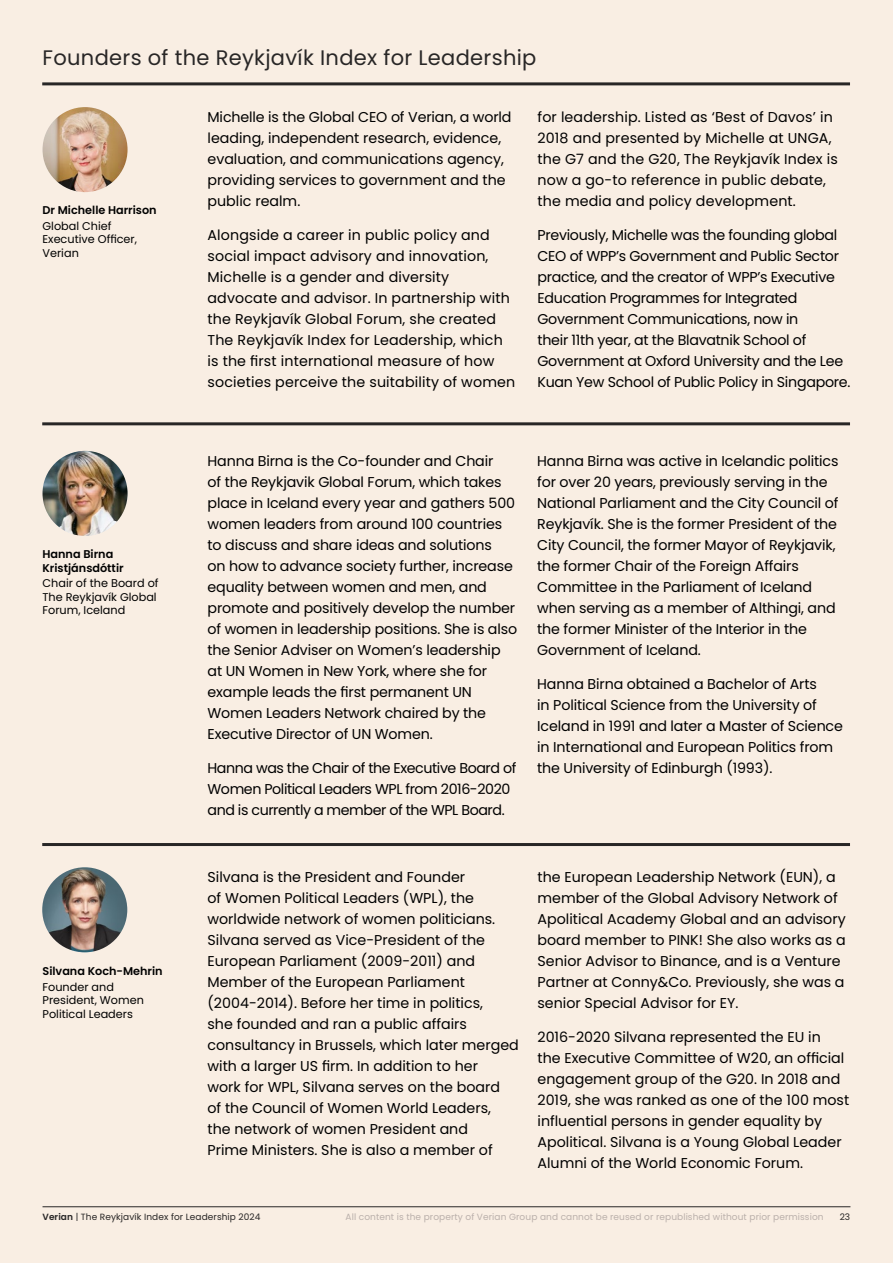
<style>
.page{position:relative;width:893px;height:1263px;background:#f9eee3}
.page>*{position:absolute;margin:0;border:0;box-sizing:border-box;transform-origin:0 0}
.t1{font:21px "Poppins";letter-spacing:.015em;color:#282626}
.t2{font:14.25px/21px "Poppins";color:#000}
.t3{font:14.25px/21px "Poppins";letter-spacing:-.02em;color:#000}
.t4{font:14.25px/21px "Poppins";letter-spacing:-.03em;color:#000}
.t5{font:11.25px/13.5px "Poppins";color:#000}
.t6{font:600 11.25px/13.5px "Poppins";color:#000}
.t7{font:9px "Poppins";letter-spacing:.01em;color:#bab0ab}
.t8{font:9px "Poppins";letter-spacing:.01em;color:#282626}
.s1{font-weight:600}
</style>
<div class="page">
<hr style="left:43px;top:1206px;width:807px;height:1px;background:#282626">
<hr style="left:42px;top:82px;width:808px;height:3px;background:#282626">
<hr style="left:42px;top:422px;width:808px;height:3px;background:#282626">
<hr style="left:42px;top:843px;width:808px;height:3px;background:#282626">
<img style="left:43px;top:107px;width:85px;height:85px">
<img style="left:42px;top:867px;width:85px;height:85px;border-radius:43px">
<img style="left:43px;top:451px;width:85px;height:85px;border-radius:43px">
<h1 class="t1" style="left:43px;top:45px;width:495px">Founders of the Reykjavík Index for Leadership</h1>
<p class="t6" style="left:43px;top:204px;width:116px">Dr Michelle Harrison</p>
<p class="t5" style="left:43px;top:219px;width:96px">Global Chief<br>Executive Officer,<br>Verian</p>
<p class="t6" style="left:43px;top:548px;width:83px">Hanna Birna<br>Kristjánsdóttir</p>
<p class="t5" style="left:43px;top:577px;width:118px">Chair of the Board of<br>The Reykjavík Global<br>Forum, Iceland</p>
<p class="t6" style="left:43px;top:964px;width:122px">Silvana Koch-Mehrin</p>
<p class="t5" style="left:43px;top:980px;width:103px">Founder and<br>President, Women<br>Political Leaders</p>
<p class="t2" style="left:207px;top:107px;width:306px">Michelle is the Global CEO of Verian, a world leading, independent research, evidence, evaluation, and communications agency, providing services to government and the public realm.</p>
<p class="t2" style="left:207px;top:224px;width:309px">Alongside a career in public policy and social impact advisory and innovation, Michelle is a gender and diversity advocate and advisor. In partnership with the Reykjavík Global Forum, she created The Reykjavík Index for Leadership, which is the first international measure of how societies perceive the suitability of women</p>
<p class="t2" style="left:537px;top:107px;width:302px">for leadership. Listed as ‘Best of Davos’ in 2018 and presented by Michelle at UNGA, the G7 and the G20, The Reykjavík Index is now a go-to reference in public debate, the media and policy development.</p>
<p class="t3" style="left:537px;top:224px;width:314px">Previously, Michelle was the founding global CEO of WPP’s Government and Public Sector practice, and the creator of WPP’s Executive Education Programmes for Integrated Government Communications, now in<br>their 11th year, at the Blavatnik School of Government at Oxford University and the Lee Kuan Yew School of Public Policy in Singapore.</p>
<p class="t2" style="left:207px;top:450px;width:311px">Hanna Birna is the Co-founder and Chair<br>of the Reykjavik Global Forum, which takes place in Iceland every year and gathers 500 women leaders from around 100 countries to discuss and share ideas and solutions<br>on how to advance society further, increase equality between women and men, and promote and positively develop the number of women in leadership positions. She is also the Senior Adviser on Women’s leadership at UN Women in New York, where she for example leads the first permanent UN Women Leaders Network chaired by the Executive Director of UN Women.</p>
<p class="t4" style="left:207px;top:757px;width:310px">Hanna was the Chair of the Executive Board of<br>Women Political Leaders WPL from 2016-2020 and is currently a member of the WPL Board.</p>
<p class="t2" style="left:537px;top:450px;width:303px">Hanna Birna was active in Icelandic politics for over 20 years, previously serving in the National Parliament and the City Council of Reykjavík. She is the former President of the City Council, the former Mayor of Reykjavik, the former Chair of the Foreign Affairs Committee in the Parliament of Iceland when serving as a member of Althingi, and the former Minister of the Interior in the Government of Iceland.</p>
<p class="t2" style="left:537px;top:673px;width:307px">Hanna Birna obtained a Bachelor of Arts<br>in Political Science from the University of Iceland in 1991 and later a Master of Science in International and European Politics from the University of Edinburgh (1993).</p>
<p class="t2" style="left:207px;top:867px;width:313px">Silvana is the President and Founder<br>of Women Political Leaders (WPL), the worldwide network of women politicians.<br>Silvana served as Vice-President of the European Parliament (2009-2011) and Member of the European Parliament (2004-2014). Before her time in politics,<br>she founded and ran a public affairs consultancy in Brussels, which later merged with a larger US firm. In addition to her<br>work for WPL, Silvana serves on the board<br>of the Council of Women World Leaders,<br>the network of women President and<br>Prime Ministers. She is also a member of</p>
<p class="t2" style="left:537px;top:867px;width:310px">the European Leadership Network (EUN), a member of the Global Advisory Network of Apolitical Academy Global and an advisory board member to PINK! She also works as a Senior Advisor to Binance, and is a Venture Partner at Conny&amp;Co. Previously, she was a senior Special Advisor for EY.</p>
<p class="t2" style="left:537px;top:1027px;width:313px">2016-2020 Silvana represented the EU in<br>the Executive Committee of W20, an official engagement group of the G20. In 2018 and 2019, she was ranked as one of the 100 most influential persons in gender equality by Apolitical. Silvana is a Young Global Leader Alumni of the World Economic Forum.</p>
<p class="t8" style="left:43px;top:1212px;width:220px"><span class="s1">Verian</span> | The Reykjavík Index for Leadership 2024</p>
<p class="t7" style="left:346px;top:1212px;width:480px">All content is the property of Verian G oup and cannot be reused or republished without prior permi sion</p>
<p class="t7" style="left:373px;top:1212px;width:449px">All content is the property of Verian and cannot be reused or republished without prior permission</p>
<p class="t8" style="left:840px;top:1212px;width:12px">23</p>
</div>
